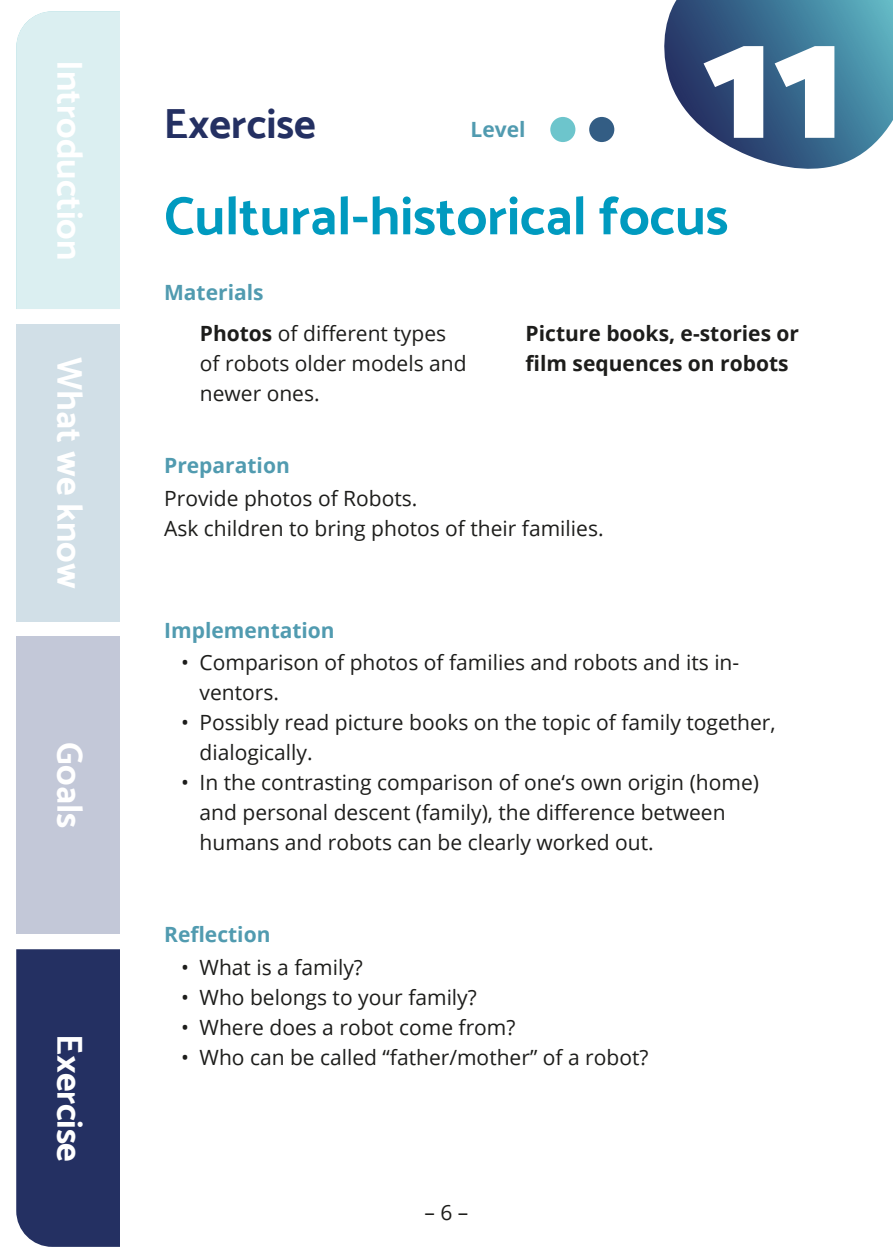
<style>
.page{position:relative;width:893px;height:1259px;background:#fff}
.page>*{position:absolute;margin:0;border:0;box-sizing:border-box;transform-origin:0 0}
.t1{font:900 162px "Catamaran";color:#fff}
.t2{font:700 54px "Catamaran";color:#009abf}
.t3{font:700 42px "Catamaran";color:#243062}
.t4{font:700 36px "Catamaran";color:#fff}
.t5{font:21px/30px "Open Sans";color:#1d1d1b}
.t6{font:700 21px "Open Sans";color:#519bb0}
.t7{font:700 21px/30px "Open Sans";color:#1d1d1b}
.s1{font-weight:700}
</style>
<div class="page">
<div style="left:16px;top:949px;width:104px;height:297px;background:#243062"></div>
<svg style="left:664px;top:0;width:229px;height:169px;background:#547d9c"></svg>
<div style="left:16px;top:636px;width:104px;height:298px;background:#c3c8d8"></div>
<div style="left:16px;top:324px;width:104px;height:297px;background:#d1dfe7"></div>
<div style="left:16px;top:11px;width:104px;height:298px;background:#dbeff1"></div>
<div style="left:550px;top:117px;width:25px;height:25px;background:#6dc5cc;border-radius:50%"></div>
<div style="left:589px;top:117px;width:25px;height:25px;background:#335d84;border-radius:50%"></div>
<h3 class="t4" style="left:91px;top:60px;width:201px;rotate:90deg">Introduction</h3>
<h3 class="t4" style="left:91px;top:357px;width:233px;rotate:90deg">What we know</h3>
<h3 class="t4" style="left:91px;top:742px;width:87px;rotate:90deg">Goals</h3>
<h3 class="t4" style="left:91px;top:1034px;width:129px;rotate:90deg">Exercise</h3>
<h3 class="t3" style="left:164px;top:99px;width:154px">Exercise</h3>
<p class="t6" style="left:471px;top:115px;width:57px">Level</p>
<h1 class="t1" style="left:702px;top:-13px;width:144px">11</h1>
<h2 class="t2" style="left:164px;top:184px;width:566px">Cultural-historical focus</h2>
<p class="t6" style="left:164px;top:277px;width:101px">Materials</p>
<p class="t5" style="left:200px;top:318px;width:268px"><span class="s1">Photos</span> of different types of robots older models and newer ones.</p>
<p class="t7" style="left:526px;top:318px;width:275px">Picture books, e-stories or film sequences on robots</p>
<p class="t6" style="left:164px;top:451px;width:127px">Preparation</p>
<p class="t5" style="left:164px;top:482px;width:441px">Provide photos of Robots.<br>Ask children to bring photos of their families.</p>
<p class="t6" style="left:164px;top:615px;width:172px">Implementation</p>
<p class="t5" style="left:200px;top:647px;width:541px;text-indent:-18px">• Comparison of photos of families and robots and its in&shy;ventors.</p>
<p class="t5" style="left:200px;top:707px;width:578px;text-indent:-18px">• Possibly read picture books on the topic of family together, dialogically.</p>
<p class="t5" style="left:200px;top:767px;width:561px;text-indent:-18px">• In the contrasting comparison of one‘s own origin (home) and personal descent (family), the difference between humans and robots can be clearly worked out.</p>
<p class="t6" style="left:164px;top:919px;width:108px">Reflection</p>
<p class="t5" style="left:181px;top:951px;width:183px">• What is a family?</p>
<p class="t5" style="left:181px;top:981px;width:297px">• Who belongs to your family?</p>
<p class="t5" style="left:181px;top:1011px;width:336px">• Where does a robot come from?</p>
<p class="t5" style="left:181px;top:1041px;width:469px">• Who can be called “father/mother” of a robot?</p>
<p class="t5" style="left:424px;top:1196px;width:45px">– 6 –</p>
</div>
